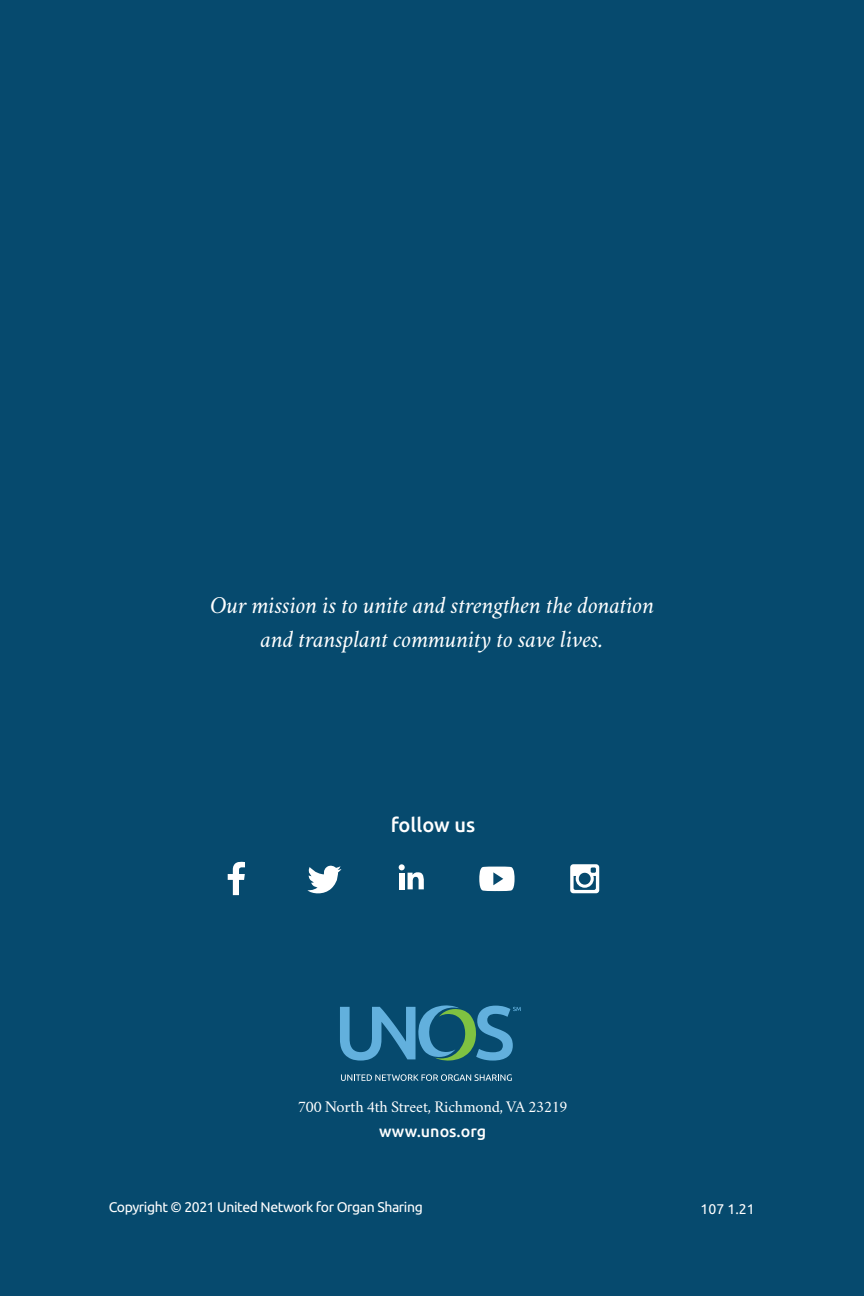
<style>
.page{position:relative;width:865px;height:1296px;background:#fff}
.page>*{position:absolute;margin:0;border:0;box-sizing:border-box;transform-origin:0 0}
.t1{font:italic 24px/34px "Crimson";letter-spacing:-.01em;color:#fff;text-align:center}
.t2{font:500 20px "Ubuntu";color:#fff}
.t3{font:16px "Crimson";letter-spacing:-.01em;color:#fff}
.t4{font:500 16px "Ubuntu";color:#fff}
.t5{font:14px "Ubuntu";letter-spacing:-.03em;color:#fff}
</style>
<div class="page">
<div style="left:0;top:0;width:864px;height:1295px;background:#064a6e"></div>
<svg style="left:570px;top:864px;width:29px;height:29px"></svg>
<svg style="left:307px;top:865px;width:34px;height:29px"></svg>
<svg style="left:227px;top:861px;width:18px;height:33px"></svg>
<svg style="left:479px;top:866px;width:35px;height:25px"></svg>
<svg style="left:398px;top:864px;width:26px;height:25px"></svg>
<svg style="left:341px;top:1074px;width:170px;height:6px"></svg>
<svg style="left:340px;top:1005px;width:180px;height:55px"></svg>
<p class="t1" style="left:210px;top:587px;width:445px">Our mission is to unite and strengthen the donation and transplant community to save lives.</p>
<p class="t2" style="left:390px;top:812px;width:86px">follow us</p>
<p class="t3" style="left:298px;top:1100px;width:271px">700 North 4th Street, Richmond, VA 23219</p>
<p class="t4" style="left:379px;top:1120px;width:108px">www.unos.org</p>
<p class="t5" style="left:109px;top:1198px;width:315px">Copyright © 2021 United Network for Organ Sharing</p>
<p class="t5" style="left:700px;top:1200px;width:56px">107 1.21</p>
</div>
